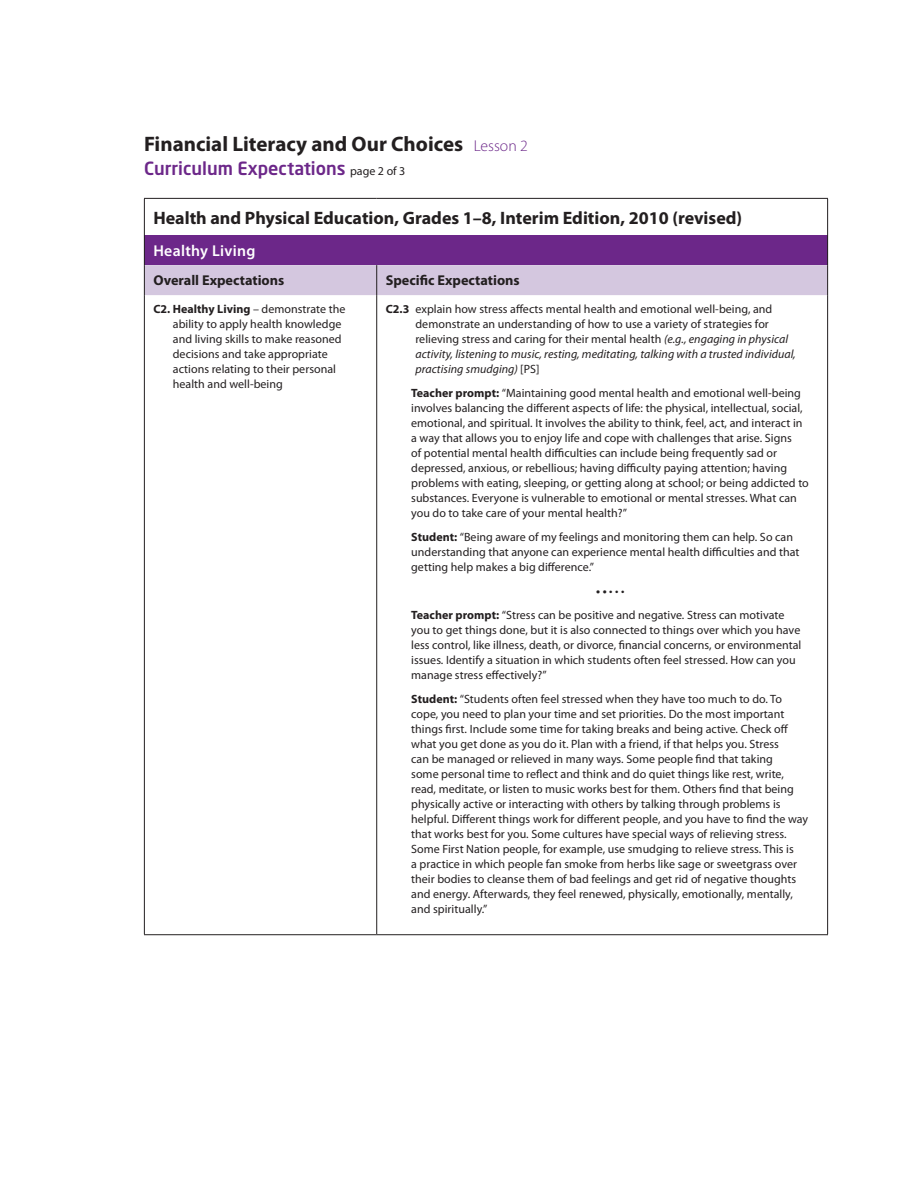
<style>
.page{position:relative;width:918px;height:1188px;background:#fff}
.page>*{position:absolute;margin:0;border:0;box-sizing:border-box;transform-origin:0 0}
.Lesson_title_for_cha{font:700 21px "Myriad Pro";color:#231f20}
.Lesson_title_for_cha-2{font:700 18px "Myriad Pro";color:#231f20}
.t1{font:500 18px "Neo Sans";color:#6c2789}
.CE-chart_HeadB{font:600 15.75px "Myriad Pro";letter-spacing:.02em;color:#fff}
.CE-Chart_H2{font:700 14.25px "Myriad Pro";color:#231f20}
.CE_8_10_for_chart_te{font:12px/15px "Myriad Pro";letter-spacing:.005em;color:#231f20}
.CE_8_10_for_chart{font:12px/15px "Myriad Pro";letter-spacing:.005em;color:#231f20}
.s1{font-weight:300;font-size:15.75px;color:#6c2789}
.s2{font-family:"Myriad Pro";font-weight:400;font-size:12px;color:#231f20}
.s3{font-weight:700}
.s4{font-style:italic}
</style>
<div class="page">
<div style="left:144px;top:235px;width:684px;height:30px;background:#6c2789"></div>
<div style="left:145px;top:265px;width:682px;height:30px;background:#d4c7df"></div>
<hr style="left:376px;top:265px;width:1px;height:30px;background:#231f20">
<hr style="left:144px;top:934px;width:233px;height:1px;background:#231f20">
<hr style="left:377px;top:934px;width:451px;height:1px;background:#231f20">
<hr style="left:827px;top:295px;width:1px;height:639px;background:#231f20">
<hr style="left:144px;top:295px;width:1px;height:639px;background:#231f20">
<hr style="left:376px;top:295px;width:1px;height:639px;background:#231f20">
<hr style="left:144px;top:235px;width:1px;height:30px;background:#231f20">
<hr style="left:827px;top:235px;width:1px;height:30px;background:#231f20">
<hr style="left:144px;top:265px;width:1px;height:30px;background:#231f20">
<hr style="left:827px;top:265px;width:1px;height:30px;background:#231f20">
<hr style="left:144px;top:198px;width:233px;height:1px;background:#231f20">
<hr style="left:144px;top:199px;width:1px;height:36px;background:#231f20">
<hr style="left:377px;top:198px;width:451px;height:1px;background:#231f20">
<hr style="left:827px;top:199px;width:1px;height:36px;background:#231f20">
<p class="Lesson_title_for_cha" style="left:144px;top:130px;width:385px">Financial Literacy and Our Choices <span class="s1">Lesson 2</span></p>
<p class="t1" style="left:144px;top:157px;width:263px">Curriculum Expectations <span class="s2">page 2 of 3</span></p>
<p class="Lesson_title_for_cha-2" style="left:153px;top:206px;width:590px">Health and Physical Education, Grades 1–8, Interim Edition, 2010 (revised)</p>
<p class="CE-chart_HeadB" style="left:153px;top:241px;width:104px">Healthy Living</p>
<p class="CE-Chart_H2" style="left:153px;top:271px;width:133px">Overall Expectations</p>
<p class="CE-Chart_H2" style="left:386px;top:271px;width:136px">Specific Expectations</p>
<p class="CE_8_10_for_chart" style="left:173px;top:301px;width:174px;text-indent:-19px"><span class="s3">C2. Healthy Living</span> – demonstrate the ability to apply health knowledge and living skills to make reasoned decisions and take appropriate actions relating to their personal health and well-being</p>
<p class="CE_8_10_for_chart" style="left:415px;top:301px;width:382px;text-indent:-30px"><span class="s3">C2.3</span> explain how stress affects mental health and emotional well-being, and demonstrate an understanding of how to use a variety of strategies for relieving stress and caring for their mental health <span class="s4">(e.g., engaging in physical activity, listening to music, resting, meditating, talking with a trusted individual, practising smudging)</span> [PS]</p>
<p class="CE_8_10_for_chart_te" style="left:411px;top:385px;width:399px"><span class="s3">Teacher prompt:</span> “Maintaining good mental health and emotional well-being involves balancing the different aspects of life: the physical, intellectual, social, emotional, and spiritual. It involves the ability to think, feel, act, and interact in a way that allows you to enjoy life and cope with challenges that arise. Signs<br>of potential mental health difficulties can include being frequently sad or depressed, anxious, or rebellious; having difficulty paying attention; having problems with eating, sleeping, or getting along at school; or being addicted to substances. Everyone is vulnerable to emotional or mental stresses. What can you do to take care of your mental health?”</p>
<p class="CE_8_10_for_chart_te" style="left:411px;top:529px;width:390px"><span class="s3">Student:</span> “Being aware of my feelings and monitoring them can help. So can understanding that anyone can experience mental health difficulties and that getting help makes a big difference.”</p>
<p class="CE_8_10_for_chart_te" style="left:596px;top:583px;width:30px"><span class="s3">• •</span> • • •</p>
<p class="CE_8_10_for_chart_te" style="left:411px;top:607px;width:392px"><span class="s3">Teacher prompt:</span> “Stress can be positive and negative. Stress can motivate you to get things done, but it is also connected to things over which you have less control, like illness, death, or divorce, financial concerns, or environmental issues. Identify a situation in which students often feel stressed. How can you manage stress effectively?”</p>
<p class="CE_8_10_for_chart_te" style="left:411px;top:691px;width:399px"><span class="s3">Student:</span> “Students often feel stressed when they have too much to do. To cope, you need to plan your time and set priorities. Do the most important things first. Include some time for taking breaks and being active. Check off what you get done as you do it. Plan with a friend, if that helps you. Stress<br>can be managed or relieved in many ways. Some people find that taking<br>some personal time to reflect and think and do quiet things like rest, write, read, meditate, or listen to music works best for them. Others find that being physically active or interacting with others by talking through problems is helpful. Different things work for different people, and you have to find the way that works best for you. Some cultures have special ways of relieving stress.<br>Some First Nation people, for example, use smudging to relieve stress. This is<br>a practice in which people fan smoke from herbs like sage or sweetgrass over their bodies to cleanse them of bad feelings and get rid of negative thoughts and energy. Afterwards, they feel renewed, physically, emotionally, mentally, and spiritually.”</p>
</div>
